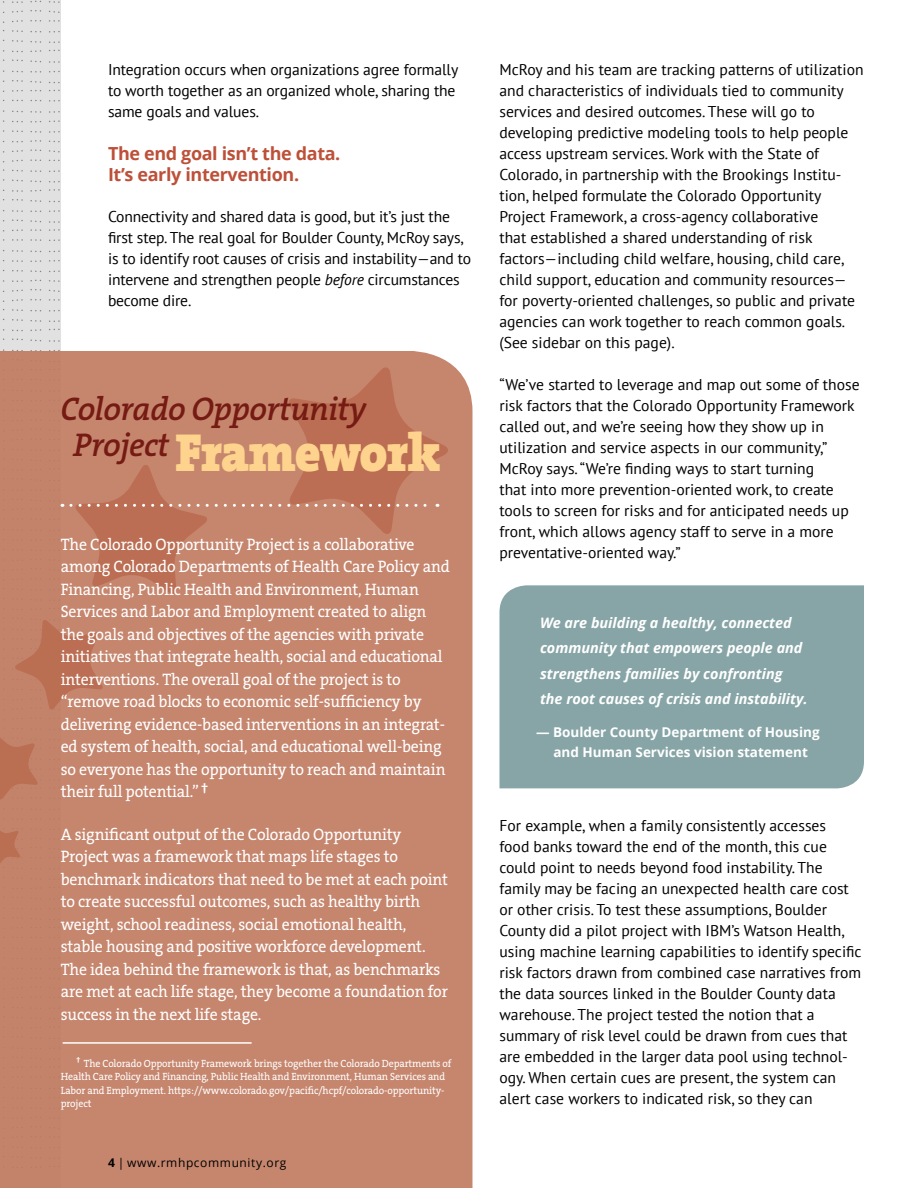
<style>
.page{position:relative;width:918px;height:1188px;background:#fff}
.page>*{position:absolute;margin:0;border:0;box-sizing:border-box;transform-origin:0 0}
.sidebar_title{font:900 54px "The Serif B9";letter-spacing:-.02em;color:#fed38e;scale:.92 1}
.sidebar_title-2{font:italic 600 33px/36px "The Serif B6";letter-spacing:-.02em;color:#751b13}
.subhead_2_lines{font:700 18px/21px "Open Sans";letter-spacing:-.02em;color:#bd5039}
.sidebar_copy{font:16.65px/22.5px "The Serif B5 Plain";letter-spacing:-.01em;color:#fff;scale:.95 1}
.body{font:15.6px/21px "PT Sans";color:#000}
.pullquote{font:italic 700 14.4px/25.5px "Open Sans";color:#fff}
.quote_source{font:700 13.5px/19.5px "Open Sans";color:#fff;text-align:center}
.BODY{font:12px "Open Sans";letter-spacing:.05em;color:#000}
.sidebar_footnote{font:10.5px/13.5px "The Serif B5 Plain";letter-spacing:-.01em;color:#fff;scale:.95 1}
.s1{font-style:italic}
.s2{font-size:18px}
.s3{font-weight:700}
</style>
<div class="page">
<div style="left:0;top:0;width:60px;height:351px;background:#e2e1e2"></div>
<div style="left:0;top:351px;width:472px;height:837px;background:#c6866e"></div>
<svg style="left:15px;top:620px;width:88px;height:90px"></svg>
<svg style="left:0;top:734px;width:38px;height:66px"></svg>
<svg style="left:0;top:825px;width:20px;height:42px"></svg>
<hr style="left:63px;top:1042px;width:189px;height:2px;background:#fff">
<div style="left:500px;top:585px;width:364px;height:203px;background:#87a5a7"></div>
<svg style="left:71px;top:367px;width:378px;height:227px"></svg>
<p class="body" style="left:108px;top:59px;width:352px">Integration occurs when organizations agree formally to worth together as an organized whole, sharing the same goals and values.</p>
<p class="subhead_2_lines" style="left:108px;top:142px;width:234px">The end goal isn’t the data.<br>It’s early intervention.</p>
<p class="body" style="left:108px;top:206px;width:365px">Connectivity and shared data is good, but it’s just the first step. The real goal for Boulder County, McRoy says, is to identify root causes of crisis and instability—and to intervene and strengthen people <span class="s1">before</span> circumstances become dire.</p>
<p class="sidebar_title-2" style="left:73px;top:392px;width:294px;text-indent:-13px">Colorado Opportunity<br>Project</p>
<p class="sidebar_title" style="left:175px;top:424px;width:290px">Framework</p>
<p class="sidebar_copy" style="left:61px;top:533px;width:411px">The Colorado Opportunity Project is a collaborative among Colorado Departments of Health Care Policy and Financing, Public Health and Environment, Human Services and Labor and Employment created to align the goals and objectives of the agencies with private initiatives that integrate health, social and educational interventions. The overall goal of the project is to “remove road blocks to economic self-sufficiency by delivering evidence-based interventions in an integrat&shy;ed system of health, social, and educational well-being so everyone has the opportunity to reach and maintain their full potential.”<span class="s2">†</span></p>
<p class="sidebar_copy" style="left:61px;top:824px;width:409px">A significant output of the Colorado Opportunity Project was a framework that maps life stages to benchmark indicators that need to be met at each point to create successful outcomes, such as healthy birth weight, school readiness, social emotional health, stable housing and positive workforce development.<br>The idea behind the framework is that, as benchmarks are met at each life stage, they become a foundation for success in the next life stage.</p>
<p class="sidebar_footnote" style="left:61px;top:1057px;width:413px;text-indent:16px">† The Colorado Opportunity Framework brings together the Colorado Departments of Health Care Policy and Financing, Public Health and Environment, Human Services and Labor and Employment. https://www.colorado.gov/pacific/hcpf/colorado-opportunity&shy;project</p>
<p class="BODY" style="left:108px;top:1154px;width:180px"><span class="s3">4</span> | www.rmhpcommunity.org</p>
<p class="body" style="left:500px;top:59px;width:366px">McRoy and his team are tracking patterns of utilization and characteristics of individuals tied to community services and desired outcomes. These will go to developing predictive modeling tools to help people access upstream services. Work with the State of Colorado, in partnership with the Brookings Institu&shy;tion, helped formulate the Colorado Opportunity Project Framework, a cross-agency collaborative<br>that established a shared understanding of risk factors—including child welfare, housing, child care, child support, education and community resources— for poverty-oriented challenges, so public and private agencies can work together to reach common goals. (See sidebar on this page).</p>
<p class="body" style="left:500px;top:374px;width:362px">“We’ve started to leverage and map out some of those risk factors that the Colorado Opportunity Framework called out, and we’re seeing how they show up in utilization and service aspects in our community,” McRoy says. “We’re finding ways to start turning<br>that into more prevention-oriented work, to create tools to screen for risks and for anticipated needs up front, which allows agency staff to serve in a more preventative-oriented way.”</p>
<p class="pullquote" style="left:540px;top:610px;width:269px">We are building a healthy, connected community that empowers people and strengthens families by confronting the root causes of crisis and instability.</p>
<p class="quote_source" style="left:536px;top:722px;width:285px">— Boulder County Department of Housing and Human Services vision statement</p>
<p class="body" style="left:500px;top:815px;width:364px">For example, when a family consistently accesses<br>food banks toward the end of the month, this cue could point to needs beyond food instability. The family may be facing an unexpected health care cost or other crisis. To test these assumptions, Boulder County did a pilot project with IBM’s Watson Health, using machine learning capabilities to identify specific risk factors drawn from combined case narratives from the data sources linked in the Boulder County data warehouse. The project tested the notion that a summary of risk level could be drawn from cues that are embedded in the larger data pool using technol&shy;ogy. When certain cues are present, the system can alert case workers to indicated risk, so they can</p>
</div>
